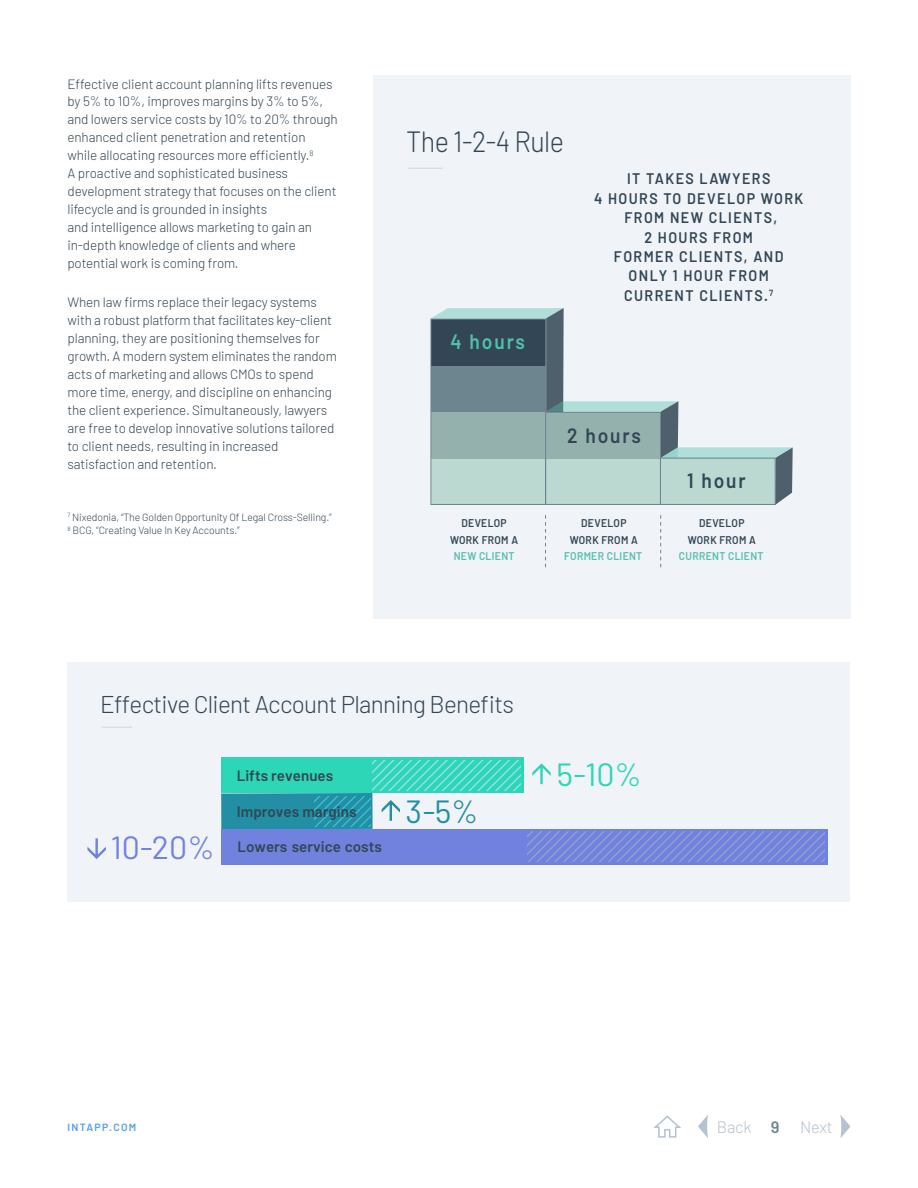
<style>
.page{position:relative;width:918px;height:1188px;background:#fff}
.page>*{position:absolute;margin:0;border:0;box-sizing:border-box;transform-origin:0 0}
.t1{font:32.25px "Barlow";color:#7182de}
.t2{font:32.25px "Barlow";color:#2dd6b6}
.t3{font:32.25px "Barlow";color:#228fa5}
.t4{font:300 29.25px "Barlow";letter-spacing:-.02em;color:#324655;scale:.92 1}
.t5{font:300 24.15px "Barlow";letter-spacing:-.03em;color:#324655}
.t6{font:600 20.85px "Barlow";letter-spacing:.1em;color:#324655;scale:.92 1}
.t7{font:600 20.85px "Barlow";color:#53c0ab;scale:.92 1}
.t8{font:300 16.5px "Barlow";letter-spacing:-.01em;color:#b5c2cf}
.t9{font:600 15.45px/19.5px "Barlow";letter-spacing:.1em;color:#324655;text-align:center;scale:.92 1}
.t10{font:600 15.15px "Barlow";color:#324655}
.t11{font:300 13.5px/18px "Barlow";letter-spacing:-.01em;color:#334553}
.t12{font:600 11.25px/16.5px "Barlow";letter-spacing:.03em;color:#324655;text-align:center;scale:.92 1}
.t13{font:600 11.25px "Barlow";letter-spacing:.03em;color:#53c0ab;scale:.92 1}
.t14{font:300 10.5px/13.5px "Barlow";letter-spacing:-.01em;color:#334553}
.t15{font:600 10.5px "Barlow";letter-spacing:.12em;color:#4f9df5}
.s1{font-weight:600;color:#6e878f}
</style>
<div class="page">
<div style="left:68px;top:662px;width:782px;height:240px;background:#f0f3f7"></div>
<div style="left:221px;top:757px;width:303px;height:36px;background:#2dd6b6"></div>
<svg style="left:87px;top:838px;width:19px;height:21px"></svg>
<svg style="left:532px;top:763px;width:19px;height:22px"></svg>
<div style="left:221px;top:829px;width:606px;height:36px;background:#7182de"></div>
<svg style="left:528px;top:832px;width:297px;height:30px"></svg>
<svg style="left:221px;top:760px;width:300px;height:69px"></svg>
<hr style="left:102px;top:727px;width:30px;height:1px;background:#d0d8de">
<div style="left:373px;top:75px;width:477px;height:544px;background:#f0f3f7"></div>
<svg style="left:545px;top:515px;width:1px;height:52px"></svg>
<svg style="left:660px;top:515px;width:1px;height:52px"></svg>
<svg style="left:430px;top:308px;width:363px;height:197px"></svg>
<div style="left:660px;top:458px;width:115px;height:46px;background:#bbd8d1"></div>
<div style="left:546px;top:458px;width:115px;height:46px;background:#bbd8d1"></div>
<div style="left:546px;top:412px;width:115px;height:46px;background:#95b1ae"></div>
<div style="left:545px;top:412px;width:116px;height:93px;border:1px solid #6d858f"></div>
<div style="left:660px;top:458px;width:116px;height:47px;border:1px solid #6d858f"></div>
<hr style="left:408px;top:168px;width:34px;height:1px;background:#d0d8de">
<svg style="left:698px;top:1115px;width:10px;height:23px"></svg>
<svg style="left:653px;top:1115px;width:28px;height:23px"></svg>
<svg style="left:840px;top:1115px;width:10px;height:23px"></svg>
<p class="t11" style="left:68px;top:74px;width:272px">Effective client account planning lifts revenues by 5% to 10%, improves margins by 3% to 5%, and lowers service costs by 10% to 20% through enhanced client penetration and retention while allocating resources more efficiently.<sup>8<br></sup>A proactive and sophisticated business development strategy that focuses on the client lifecycle and is grounded in insights<br>and intelligence allows marketing to gain an in-depth knowledge of clients and where potential work is coming from.</p>
<p class="t11" style="left:68px;top:292px;width:271px">When law firms replace their legacy systems with a robust platform that facilitates key-client planning, they are positioning themselves for growth. A modern system eliminates the random acts of marketing and allows CMOs to spend more time, energy, and discipline on enhancing the client experience. Simultaneously, lawyers are free to develop innovative solutions tailored to client needs, resulting in increased satisfaction and retention.</p>
<p class="t14" style="left:68px;top:509px;width:266px"><sup>7</sup> Nixedonia, “The Golden Opportunity Of Legal Cross-Selling.”<br><sup>8</sup> BCG, “Creating Value In Key Accounts.”</p>
<h2 class="t4" style="left:406px;top:120px;width:173px">The 1-2-4 Rule</h2>
<h3 class="t7" style="left:451px;top:329px;width:82px">4 hours</h3>
<p class="t9" style="left:594px;top:169px;width:229px">IT TAKES LAWYERS<br>4 HOURS TO DEVELOP WORK<br>FROM NEW CLIENTS,<br>2 HOURS FROM<br>FORMER CLIENTS, AND<br>ONLY 1 HOUR FROM<br>CURRENT CLIENTS.<sup>7</sup></p>
<p class="t12" style="left:450px;top:515px;width:75px">DEVELOP<br>WORK FROM A</p>
<p class="t13" style="left:454px;top:549px;width:68px">NEW CLIENT</p>
<h3 class="t6" style="left:567px;top:423px;width:82px">2 hours</h3>
<p class="t12" style="left:570px;top:515px;width:75px">DEVELOP<br>WORK FROM A</p>
<p class="t13" style="left:564px;top:549px;width:86px">FORMER CLIENT</p>
<h3 class="t6" style="left:687px;top:468px;width:65px">1 hour</h3>
<p class="t12" style="left:688px;top:515px;width:75px">DEVELOP<br>WORK FROM A</p>
<p class="t13" style="left:679px;top:549px;width:94px">CURRENT CLIENT</p>
<h3 class="t5" style="left:100px;top:687px;width:416px">Effective Client Account Planning Benefits</h3>
<h1 class="t1" style="left:111px;top:827px;width:105px">10-20%</h1>
<p class="t10" style="left:237px;top:766px;width:98px">Lifts revenues</p>
<p class="t10" style="left:237px;top:802px;width:121px">Improves margins</p>
<p class="t10" style="left:238px;top:837px;width:146px">Lowers service costs</p>
<h1 class="t3" style="left:406px;top:791px;width:74px">3-5%</h1>
<h1 class="t2" style="left:556px;top:754px;width:87px">5-10%</h1>
<p class="t15" style="left:68px;top:1121px;width:70px">INTAPP.COM</p>
<p class="t8" style="left:717px;top:1115px;width:117px">Back <span class="s1">9</span> Next</p>
</div>
